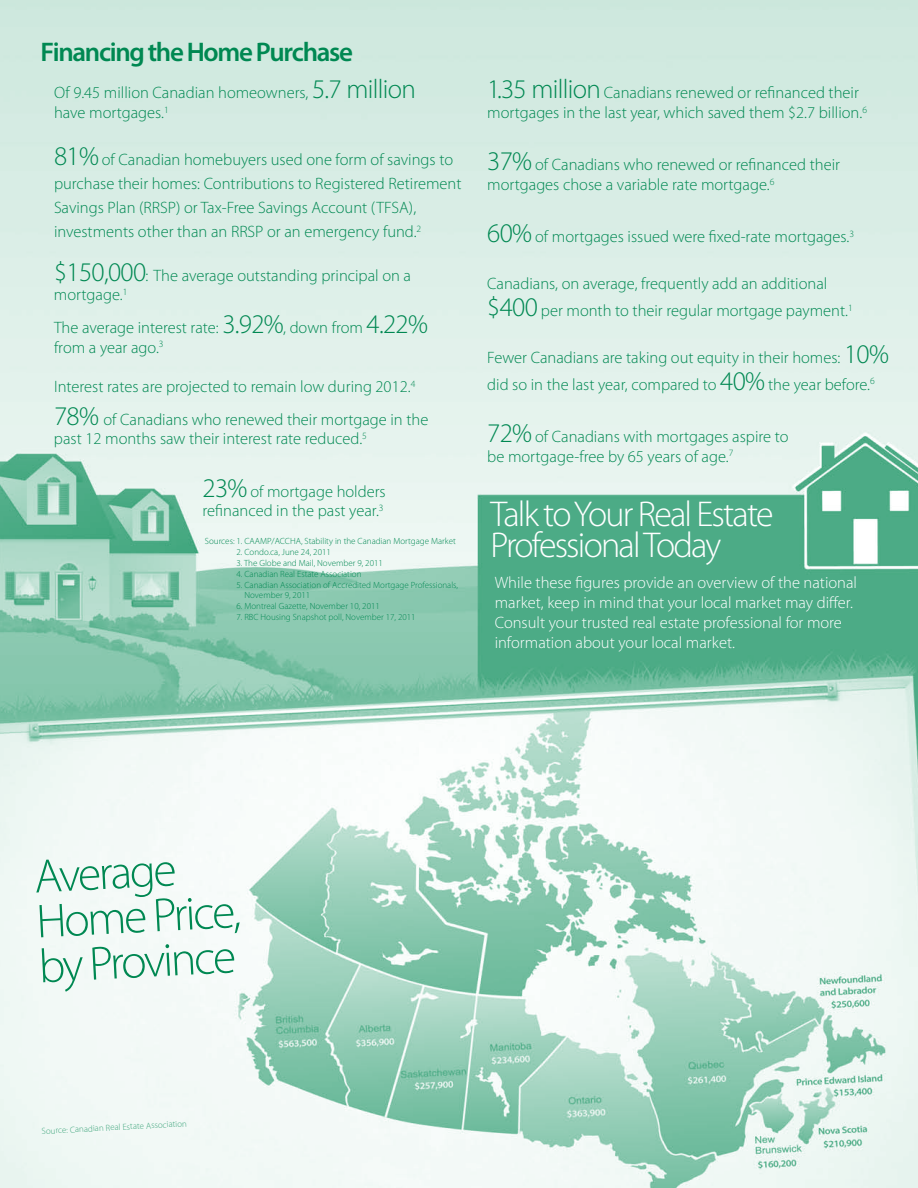
<style>
.page{position:relative;width:918px;height:1188px;background:#fff}
.page>*{position:absolute;margin:0;border:0;box-sizing:border-box;transform-origin:0 0}
.t1{font:300 47.85px/45px "Myriad Pro";color:#008852}
.t2{font:300 36px/31.5px "Myriad Pro";letter-spacing:-.05em;color:#fff}
.t3{font:600 27px "Myriad Pro";letter-spacing:-.05em;color:#008852}
.t4{font:300 16.5px/19.8px "Myriad Pro";color:#008852}
.t5{font:300 16.5px/19.8px "Myriad Pro";color:#fff}
.t6{font:300 9px/10.8px "Myriad Pro";color:#008852}
.t7{font:300 9px "Myriad Pro";color:#40a67d}
.s1{font-size:27px}
</style>
<div class="page">
<img style="left:0;top:0;width:918px;height:1188px">
<h3 class="t3" style="left:40px;top:35px;width:314px">Financing the Home Purchase</h3>
<p class="t4" style="left:54px;top:83px;width:363px">Of 9.45 million Canadian homeowners, <span class="s1">5.7 million </span>have mortgages.<sup>1</sup></p>
<p class="t4" style="left:54px;top:148px;width:409px;line-height:24px"><span class="s1">81%</span> of Canadian homebuyers used one form of savings to purchase their homes: Contributions to Registered Retirement Savings Plan (RRSP) or Tax-Free Savings Account (TFSA), investments other than an RRSP or an emergency fund.<sup>2</sup></p>
<p class="t4" style="left:54px;top:265px;width:359px"><span class="s1">$150,000</span>: The average outstanding principal on a mortgage.<sup>1</sup></p>
<p class="t4" style="left:54px;top:317px;width:376px">The average interest rate: <span class="s1">3.92%</span>, down from <span class="s1">4.22% </span>from a year ago.<sup>3</sup></p>
<p class="t4" style="left:54px;top:370px;width:376px;line-height:32.4px">Interest rates are projected to remain low during 2012.<sup>4<br></sup><span class="s1">78%</span> of Canadians who renewed their mortgage in the</p>
<p class="t4" style="left:54px;top:429px;width:314px">past 12 months saw their interest rate reduced.<sup>5</sup></p>
<p class="t4" style="left:202px;top:481px;width:185px"><span class="s1">23%</span> of mortgage holders refinanced in the past year.<sup>3</sup></p>
<p class="t6" style="left:205px;top:536px;width:253px">Sources: 1. CAAMP/ACCHA, Stability in the Canadian Mortgage Market</p>
<p class="t6" style="left:237px;top:547px;width:96px">2. Condo.ca, June 24, 2011</p>
<p class="t6" style="left:237px;top:557px;width:148px">3. The Globe and Mail, November 9, 2011</p>
<p class="t6" style="left:237px;top:568px;width:127px">4. Canadian Real Estate Association</p>
<p class="t6" style="left:245px;top:579px;width:215px;text-indent:-8px">5. Canadian Association of Accredited Mortgage Professionals,<br>November 9, 2011</p>
<p class="t6" style="left:236px;top:601px;width:145px">6. Montreal Gazette, November 10, 2011</p>
<p class="t6" style="left:236px;top:611px;width:181px">7. RBC Housing Snapshot poll, November 17, 2011</p>
<p class="t4" style="left:487px;top:83px;width:381px"><span class="s1">1.35 million</span> Canadians renewed or refinanced their mortgages in the last year, which saved them $2.7 billion.<sup>6</sup></p>
<p class="t4" style="left:487px;top:155px;width:354px"><span class="s1">37%</span> of Canadians who renewed or refinanced their mortgages chose a variable rate mortgage.<sup>6</sup></p>
<p class="t4" style="left:487px;top:227px;width:368px"><span class="s1">60%</span> of mortgages issued were fixed-rate mortgages.<sup>3</sup></p>
<p class="t4" style="left:487px;top:270px;width:367px;line-height:27px">Canadians, on average, frequently add an additional <span class="s1">$400</span> per month to their regular mortgage payment.<sup>1</sup></p>
<p class="t4" style="left:487px;top:344px;width:403px;line-height:27px">Fewer Canadians are taking out equity in their homes: <span class="s1">10% </span>did so in the last year, compared to <span class="s1">40%</span> the year before.<sup>6</sup></p>
<p class="t4" style="left:487px;top:426px;width:303px"><span class="s1">72%</span> of Canadians with mortgages aspire to be mortgage-free by 65 years of age.<sup>7</sup></p>
<h2 class="t2" style="left:491px;top:498px;width:284px">Talk to Your Real Estate<br>Professional Today</h2>
<p class="t5" style="left:495px;top:573px;width:364px">While these figures provide an overview of the national market, keep in mind that your local market may differ.<br>Consult your trusted real estate professional for more information about your local market.</p>
<h1 class="t1" style="left:33px;top:854px;width:206px;rotate:-3deg">Average<br>Home Price, by Province</h1>
<p class="t7" style="left:41px;top:1126px;width:147px;rotate:-3deg">Source: Canadian Real Estate Association</p>
</div>
